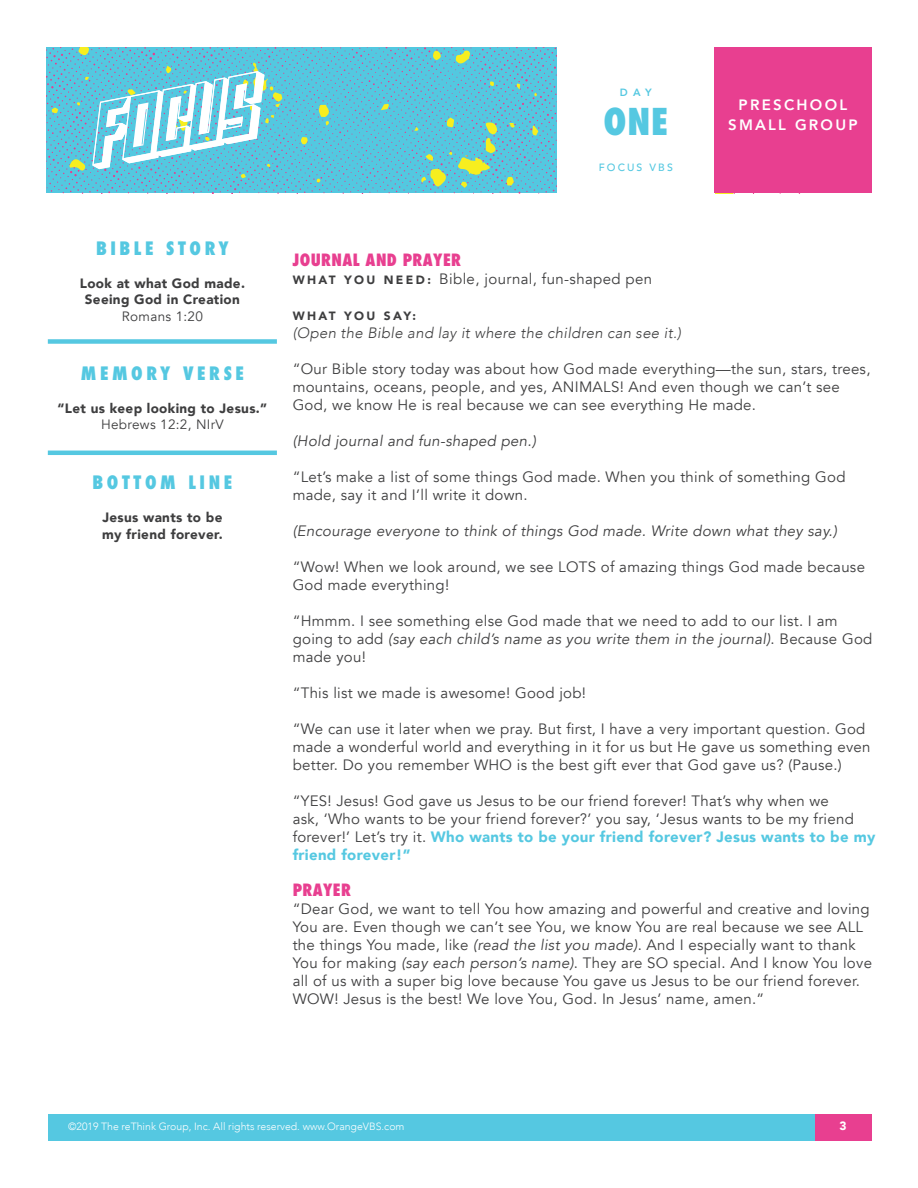
<style>
.page{position:relative;width:918px;height:1188px;background:#fff}
.page>*{position:absolute;margin:0;border:0;box-sizing:border-box;transform-origin:0 0}
.t1{font:800 condensed 36px "Futura";color:#55c8e1}
.t2{font:800 condensed 18px "Futura";letter-spacing:.2em;color:#55c8e1}
.Paragraph_Style_1{font:800 condensed 16.5px "Futura";letter-spacing:.025em;color:#e83f90}
.Paragraph_Style_1-2{font:15px/18px "Avenir";letter-spacing:.02em;color:#3e3e3f}
.Paragraph_Style_1-3{font:italic 15px "Avenir";letter-spacing:.02em;color:#3e3e3f}
.Paragraph_Style_1-4{font:italic 300 15px "Avenir";letter-spacing:.02em;color:#3e3e3f}
.t3{font:800 15px/19.5px "Avenir";letter-spacing:.15em;color:#fff;text-align:center}
.t4{font:900 13.5px/16.5px "Avenir";letter-spacing:.025em;color:#3e3e3f;text-align:center}
.t5{font:13.5px "Avenir";letter-spacing:.025em;color:#3e3e3f}
.Paragraph_Style_1-5{font:900 12px "Avenir";letter-spacing:.2em;color:#3e3e3f}
.t6{font:900 12px "Avenir";color:#fff}
.t7{font:300 10.5px "Avenir";color:#fff}
.t8{font:500 10.5px "Avenir";letter-spacing:.2em;color:#55c8e1}
.t9{font:800 10.5px "Avenir";color:#55c8e1}
.s1{font-weight:900;font-size:12px}
.s2{font-style:italic}
.s3{font-weight:900;color:#55c8e1}
</style>
<div class="page">
<div style="left:714px;top:47px;width:158px;height:146px;background:#e83f90"></div>
<svg style="left:46px;top:47px;width:755px;height:147px"></svg>
<div style="left:48px;top:339px;width:229px;height:5px;background:#55c8e1"></div>
<hr style="left:48px;top:451px;width:229px;height:4px;background:#55c8e1">
<div style="left:48px;top:1114px;width:823px;height:28px;background:#55c8e1"></div>
<div style="left:815px;top:1114px;width:57px;height:28px;background:#e83f90"></div>
<p class="t9" style="left:620px;top:84px;width:33px">DAY</p>
<h1 class="t1" style="left:604px;top:97px;width:66px">ONE</h1>
<p class="t3" style="left:728px;top:95px;width:131px">PRESCHOOL<br>SMALL GROUP</p>
<p class="t8" style="left:599px;top:159px;width:76px">FOCUS VBS</p>
<p class="t2" style="left:96px;top:236px;width:134px">BIBLE STORY</p>
<p class="t4" style="left:80px;top:275px;width:167px">Look at what God made.<br>Seeing God in Creation</p>
<p class="t5" style="left:122px;top:308px;width:83px">Romans 1:20</p>
<p class="t2" style="left:81px;top:361px;width:165px">MEMORY VERSE</p>
<p class="t4" style="left:57px;top:400px;width:211px">“Let us keep looking to Jesus.”</p>
<p class="t5" style="left:101px;top:417px;width:124px">Hebrews 12:2, NIrV</p>
<p class="t2" style="left:93px;top:471px;width:141px">BOTTOM LINE</p>
<p class="t4" style="left:102px;top:509px;width:122px;text-align:left">Jesus wants to be my friend forever.</p>
<p class="Paragraph_Style_1" style="left:293px;top:248px;width:170px">JOURNAL AND PRAYER</p>
<p class="Paragraph_Style_1-2" style="left:293px;top:270px;width:361px"><span class="s1">W H AT Y O U N E E D :</span> Bible, journal, fun-shaped pen</p>
<p class="Paragraph_Style_1-5" style="left:293px;top:305px;width:125px">WHAT YOU SAY:</p>
<p class="Paragraph_Style_1-4" style="left:293px;top:323px;width:390px">(Open the Bible and lay it where the children can see it.)</p>
<p class="Paragraph_Style_1-2" style="left:293px;top:360px;width:579px">“Our Bible story today was about how God made everything—the sun, stars, trees, mountains, oceans, people, and yes, ANIMALS! And even though we can’t see<br>God, we know He is real because we can see everything He made.</p>
<p class="Paragraph_Style_1-3" style="left:293px;top:431px;width:245px">(Hold journal and fun-shaped pen.)</p>
<p class="Paragraph_Style_1-2" style="left:293px;top:468px;width:554px">“Let’s make a list of some things God made. When you think of something God made, say it and I’ll write it down.</p>
<p class="Paragraph_Style_1-3" style="left:293px;top:521px;width:546px">(Encourage everyone to think of things God made. Write down what they say.)</p>
<p class="Paragraph_Style_1-2" style="left:293px;top:558px;width:574px">“Wow! When we look around, we see LOTS of amazing things God made because<br>God made everything!</p>
<p class="Paragraph_Style_1-2" style="left:293px;top:612px;width:581px">“Hmmm. I see something else God made that we need to add to our list. I am going to add <span class="s2">(say each child’s name as you write them in the journal)</span>. Because God made you!</p>
<p class="Paragraph_Style_1-2" style="left:293px;top:684px;width:295px">“This list we made is awesome! Good job!</p>
<p class="Paragraph_Style_1-2" style="left:293px;top:720px;width:579px">“We can use it later when we pray. But first, I have a very important question. God made a wonderful world and everything in it for us but He gave us something even better. Do you remember WHO is the best gift ever that God gave us? (Pause.)</p>
<p class="Paragraph_Style_1-2" style="left:293px;top:792px;width:584px">“YES! Jesus! God gave us Jesus to be our friend forever! That’s why when we<br>ask, ‘Who wants to be your friend forever?’ you say, ‘Jesus wants to be my friend forever!’ Let’s try it. <span class="s3">Who wants to be your friend forever? Jesus wants to be my friend forever!”</span></p>
<p class="Paragraph_Style_1" style="left:293px;top:878px;width:60px">PRAYER</p>
<p class="Paragraph_Style_1-2" style="left:293px;top:900px;width:581px">“Dear God, we want to tell You how amazing and powerful and creative and loving You are. Even though we can’t see You, we know You are real because we see ALL the things You made, like <span class="s2">(read the list you made)</span>. And I especially want to thank You for making <span class="s2">(say each person’s name)</span>. They are SO special. And I know You love all of us with a super big love because You gave us Jesus to be our friend forever.<br>WOW! Jesus is the best! We love You, God. In Jesus’ name, amen.”</p>
<p class="t7" style="left:68px;top:1120px;width:338px">©2019 The reThink Group, Inc. All rights reserved. www.OrangeVBS.com</p>
<p class="t6" style="left:840px;top:1115px;width:9px">3</p>
</div>
